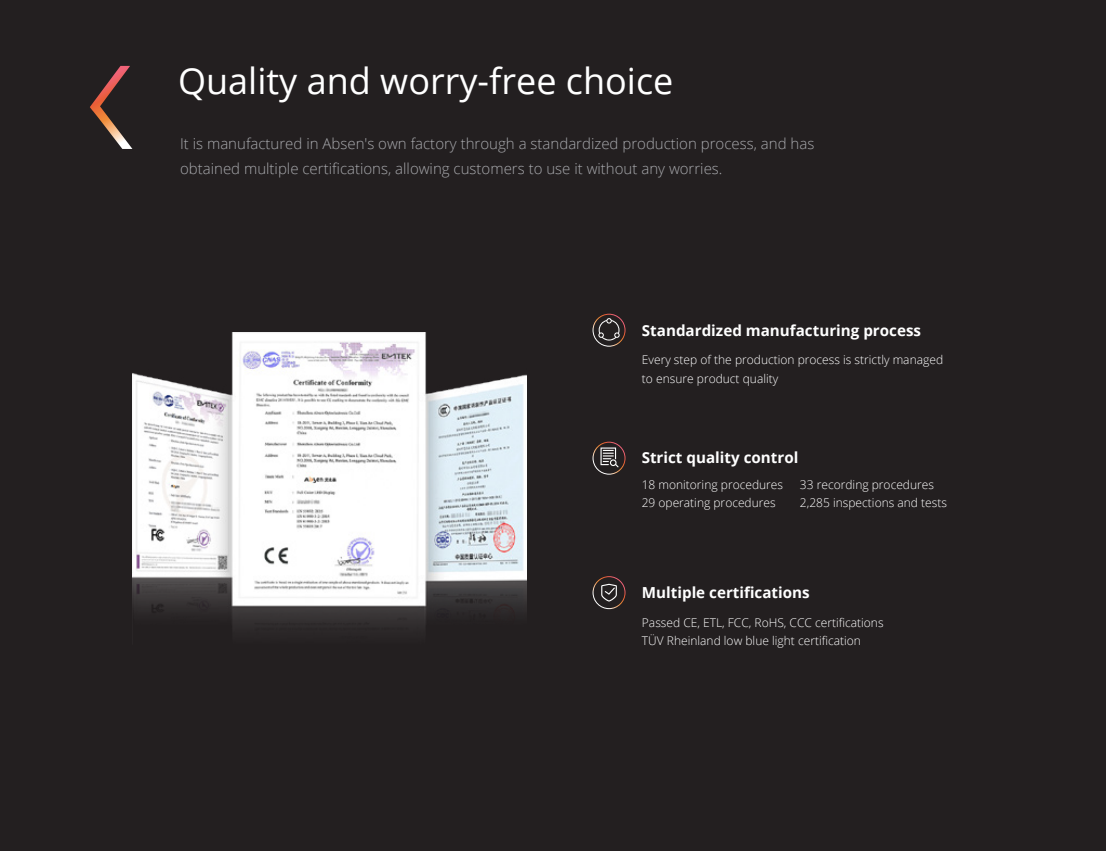
<style>
.page{position:relative;width:1106px;height:851px;background:#fff}
.page>*{position:absolute;margin:0;border:0;box-sizing:border-box;transform-origin:0 0}
.t1{font:36px "Open Sans";color:#fff}
.t2{font:700 15.15px "Open Sans";color:#fff}
.t3{font:300 15px/25.5px "Open Sans";color:#a8a9ad}
.t4{font:300 12px/18.5px "Open Sans";color:#fff}
</style>
<div class="page">
<div style="left:0;top:0;width:1106px;height:850px;background:#231f20"></div>
<svg style="left:90px;top:66px;width:42px;height:83px"></svg>
<img style="left:132px;top:333px;width:394px;height:297px">
<svg style="left:598px;top:318px;width:21px;height:22px"></svg>
<div style="left:592px;top:314px;width:33px;height:32px;border:1px solid #fff;border-radius:50%"></div>
<svg style="left:600px;top:447px;width:18px;height:20px"></svg>
<div style="left:592px;top:442px;width:33px;height:32px;border:1px solid #fff;border-radius:50%"></div>
<svg style="left:601px;top:583px;width:16px;height:18px"></svg>
<div style="left:592px;top:576px;width:33px;height:33px;border:1px solid #fff;border-radius:50%"></div>
<h1 class="t1" style="left:178px;top:56px;width:497px">Quality and worry-free choice</h1>
<p class="t3" style="left:180px;top:130px;width:635px">It is manufactured in Absen's own factory through a standardized production process, and has obtained multiple certifications, allowing customers to use it without any worries.</p>
<p class="t2" style="left:642px;top:319px;width:281px">Standardized manufacturing process</p>
<p class="t4" style="left:642px;top:350px;width:303px">Every step of the production process is strictly managed to ensure product quality</p>
<p class="t2" style="left:641px;top:447px;width:158px">Strict quality control</p>
<p class="t4" style="left:641px;top:474px;width:143px">18 monitoring procedures<br>29 operating procedures</p>
<p class="t4" style="left:800px;top:474px;width:148px">33 recording procedures<br>2,285 inspections and tests</p>
<p class="t2" style="left:642px;top:582px;width:169px">Multiple certifications</p>
<p class="t4" style="left:642px;top:612px;width:243px">Passed CE, ETL, FCC, RoHS, CCC certifications<br>TÜV Rheinland low blue light certification</p>
</div>
